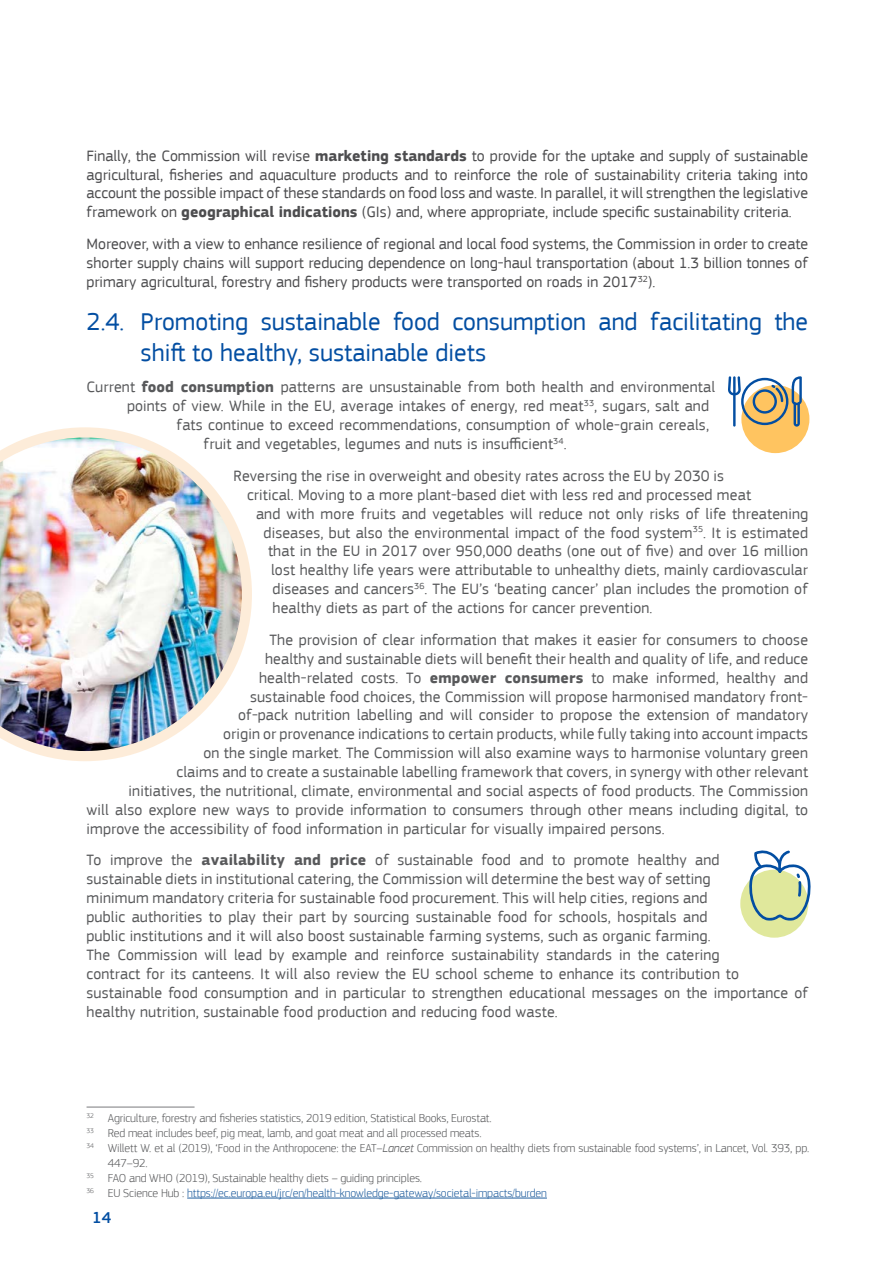
<style>
.page{position:relative;width:893px;height:1263px;background:#fff}
.page>*{position:absolute;margin:0;border:0;box-sizing:border-box;transform-origin:0 0}
.t1{font:25.5px/30.6px "EC Square Sans Pro";color:#034ea2}
.t2{font:500 16.5px "EC Square Sans Pro";color:#034ea2}
.t3{font:15.75px/18.9px "EC Square Sans Pro";letter-spacing:.01em;color:#58595b}
.t4{font:15.75px/18.9px "EC Square Sans Pro";color:#4d4d4f;text-align:justify}
.t5{font:300 12px "EC Square Sans Pro";letter-spacing:-.01em;color:#58595b}
.t6{font:300 12px "EC Square Sans Pro";letter-spacing:-.01em;color:#215e9e}
.s1{font-weight:700}
.s2{font-style:italic}
.s3{color:#58595b}
</style>
<div class="page">
<svg style="left:28px;top:427px;width:224px;height:334px"></svg>
<img style="left:0;top:437px;width:242px;height:314px">
<div style="left:741px;top:385px;width:68px;height:68px;background:#ffc460;border-radius:50%"></div>
<svg style="left:728px;top:376px;width:74px;height:51px"></svg>
<div style="left:740px;top:870px;width:68px;height:68px;background:#e0e89c;border-radius:50%"></div>
<svg style="left:749px;top:850px;width:62px;height:70px"></svg>
<hr style="left:87px;top:1107px;width:108px;height:1px;background:#797a7d">
<hr style="left:187px;top:1198px;width:360px;height:1px;background:#215e9e">
<p class="t4" style="left:87px;top:146px;width:723px">Finally, the Commission will revise <span class="s1">marketing standards</span> to provide for the uptake and supply of sustainable agricultural, fisheries and aquaculture products and to reinforce the role of sustainability criteria taking into account the possible impact of these standards on food loss and waste. In parallel, it will strengthen the legislative framework on <span class="s1">geographical indications</span> (GIs) and, where appropriate, include specific sustainability criteria.</p>
<p class="t4" style="left:87px;top:234px;width:723px">Moreover, with a view to enhance resilience of regional and local food systems, the Commission in order to create shorter supply chains will support reducing dependence on long-haul transportation (about 1.3 billion tonnes of primary agricultural, forestry and fishery products were transported on roads in 2017<sup>32</sup>).</p>
<h1 class="t1" style="left:141px;top:307px;width:669px;text-indent:-54px">2.4. Promoting sustainable food consumption and facilitating the shift to healthy, sustainable diets</h1>
<p class="t3" style="left:87px;top:378px;width:630px">Current <span class="s1">food consumption</span> patterns are unsustainable from both health and environmental</p>
<p class="t3" style="left:127px;top:397px;width:583px">points of view. While in the EU, average intakes of energy, red meat<sup>33</sup>, sugars, salt and</p>
<p class="t3" style="left:177px;top:416px;width:534px">fats continue to exceed recommendations, consumption of whole-grain cereals,</p>
<p class="t3" style="left:204px;top:435px;width:365px">fruit and vegetables, legumes and nuts is insufficient<sup>34</sup>.</p>
<p class="t3" style="left:234px;top:466px;width:492px">Reversing the rise in overweight and obesity rates across the EU by 2030 is</p>
<p class="t3" style="left:247px;top:485px;width:506px">critical. Moving to a more plant-based diet with less red and processed meat</p>
<p class="t3" style="left:256px;top:504px;width:554px">and with more fruits and vegetables will reduce not only risks of life threatening</p>
<p class="t3" style="left:264px;top:523px;width:546px">diseases, but also the environmental impact of the food system<sup>35</sup>. It is estimated</p>
<p class="t3" style="left:268px;top:542px;width:542px">that in the EU in 2017 over 950,000 deaths (one out of five) and over 16 million</p>
<p class="t3" style="left:271px;top:561px;width:538px">lost healthy life years were attributable to unhealthy diets, mainly cardiovascular</p>
<p class="t3" style="left:273px;top:580px;width:537px">diseases and cancers<sup>36</sup>. The EU’s ‘beating cancer’ plan includes the promotion of</p>
<p class="t3" style="left:273px;top:599px;width:381px">healthy diets as part of the actions for cancer prevention.</p>
<p class="t3" style="left:270px;top:630px;width:540px">The provision of clear information that makes it easier for consumers to choose</p>
<p class="t3" style="left:265px;top:649px;width:545px">healthy and sustainable diets will benefit their health and quality of life, and reduce</p>
<p class="t3" style="left:259px;top:668px;width:550px">health-related costs. To <span class="s1">empower consumers</span> to make informed, healthy and</p>
<p class="t3" style="left:250px;top:687px;width:560px">sustainable food choices, the Commission will propose harmonised mandatory front-</p>
<p class="t3" style="left:238px;top:706px;width:572px">of-pack nutrition labelling and will consider to propose the extension of mandatory</p>
<p class="t3" style="left:223px;top:725px;width:587px">origin or provenance indications to certain products, while fully taking into account impacts</p>
<p class="t3" style="left:204px;top:744px;width:606px">on the single market. The Commission will also examine ways to harmonise voluntary green</p>
<p class="t3" style="left:177px;top:762px;width:633px">claims and to create a sustainable labelling framework that covers, in synergy with other relevant</p>
<p class="t3" style="left:129px;top:781px;width:681px">initiatives, the nutritional, climate, environmental and social aspects of food products. The Commission</p>
<p class="t3" style="left:87px;top:800px;width:723px">will also explore new ways to provide information to consumers through other means including digital, to</p>
<p class="t3" style="left:87px;top:819px;width:580px">improve the accessibility of food information in particular for visually impaired persons.</p>
<p class="t3" style="left:87px;top:851px;width:723px">To improve the <span class="s1">availability and price</span> of sustainable food and to promote healthy and<br>sustainable diets in institutional catering, the Commission will determine the best way of setting<br>minimum mandatory criteria for sustainable food procurement. This will help cities, regions and<br>public authorities to play their part by sourcing sustainable food for schools, hospitals and<br>public institutions and it will also boost sustainable farming systems, such as organic farming.<br>The Commission will lead by example and reinforce sustainability standards in the catering<br>contract for its canteens. It will also review the EU school scheme to enhance its contribution to sustainable food consumption and in particular to strengthen educational messages on the importance of healthy nutrition, sustainable food production and reducing food waste.</p>
<p class="t5" style="left:87px;top:1111px;width:407px"><sup>32</sup> Agriculture, forestry and fisheries statistics, 2019 edition, Statistical Books, Eurostat.</p>
<p class="t5" style="left:87px;top:1126px;width:396px"><sup>33</sup> Red meat includes beef, pig meat, lamb, and goat meat and all processed meats.</p>
<p class="t5" style="left:87px;top:1141px;width:724px"><sup>34</sup> Willett W. et al (2019), ‘Food in the Anthropocene: the EAT<span class="s2">–Lancet</span> Commission on healthy diets from sustainable food systems’, in Lancet, Vol. 393, pp.</p>
<p class="t5" style="left:108px;top:1156px;width:41px">447–92.</p>
<p class="t5" style="left:87px;top:1171px;width:337px"><sup>35</sup> FAO and WHO (2019), Sustainable healthy diets – guiding principles.</p>
<p class="t6" style="left:87px;top:1186px;width:462px"><sup>36</sup> <span class="s3">EU Science Hub :</span> https://ec.europa.eu/jrc/en/health-knowledge-gateway/societal-impacts/burden</p>
<p class="t2" style="left:92px;top:1208px;width:20px">14</p>
</div>
